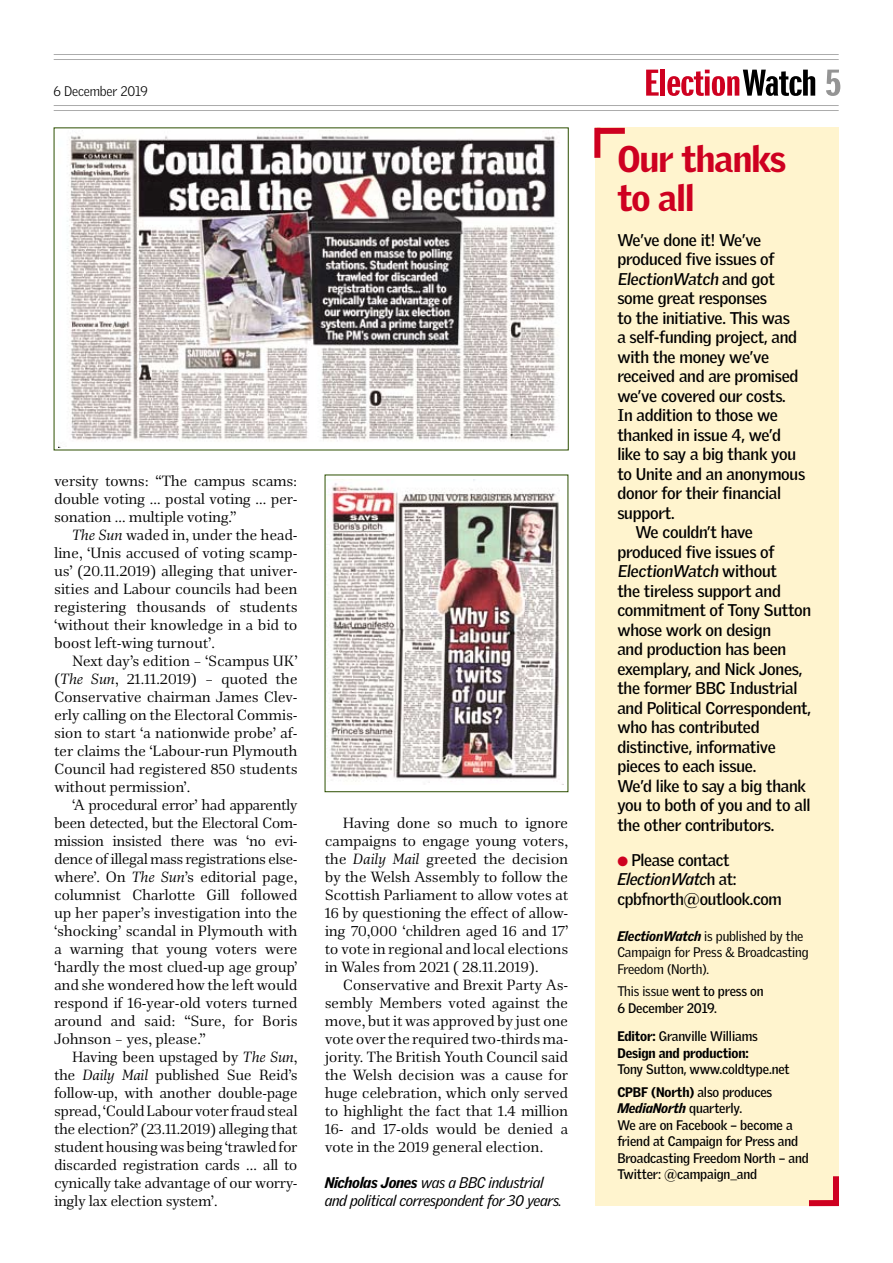
<style>
.page{position:relative;width:893px;height:1263px;background:#fff}
.page>*{position:absolute;margin:0;border:0;box-sizing:border-box;transform-origin:0 0}
._14ptIntro{font:39px "Franklin Gothic Demi X Cmpr";letter-spacing:-.01em;color:#ce0020;scale:1.36 1}
._1_Text{font:900 36px/39px "Griffith Gothic";letter-spacing:-.02em;color:#ce0020}
._1_Text-2{font:700 16.5px/19.5px "Griffith Gothic";letter-spacing:-.015em;color:#000}
._1_Text-3{font:15px/18px "Richler Pro PE";letter-spacing:-.02em;color:#000;text-align:justify}
._1_Text-4{font:italic 15px/18px "Griffith Gothic";letter-spacing:-.02em;color:#000}
._4_Caption{font:700 13.5px/16.5px "Griffith Gothic";letter-spacing:-.01em;color:#000}
._4_Caption-2{font:13.5px/16.5px "Griffith Gothic";letter-spacing:-.01em;color:#000}
._4_Caption-3{font:300 13.5px "Griffith Gothic";letter-spacing:-.01em;color:#000}
.s1{font-style:italic}
.s2{font-weight:900}
.s3{color:#000}
.s4{color:#949494}
.s5{color:#ce0020}
.s6{font-weight:900;font-style:italic}
.s7{font-weight:400}
</style>
<div class="page">
<hr style="left:54px;top:54px;width:785px;height:1px;background:#acacac">
<hr style="left:54px;top:59px;width:785px;height:1px;background:#acacac">
<hr style="left:54px;top:105px;width:785px;height:1px;background:#acacac">
<hr style="left:54px;top:110px;width:785px;height:1px;background:#acacac">
<img style="left:58px;top:131px;width:498px;height:317px">
<img style="left:329px;top:479px;width:231px;height:304px">
<div style="left:595px;top:128px;width:244px;height:1078px;background:#fff4ce"></div>
<div style="left:809px;top:1200px;width:30px;height:6px;background:#ce0020"></div>
<div style="left:833px;top:1176px;width:6px;height:30px;background:#ce0020"></div>
<div style="left:597px;top:128px;width:28px;height:6px;background:#ce0020"></div>
<div style="left:594px;top:128px;width:6px;height:30px;background:#ce0020"></div>
<p class="_4_Caption-3" style="left:54px;top:83px;width:96px">6 December 2019</p>
<p class="_1_Text-3" style="left:54px;top:472px;width:245px">versity towns: “The campus scams: double voting ... postal voting ... per&shy;sonation ... multiple voting.”</p>
<p class="_1_Text-3" style="left:54px;top:526px;width:245px;text-indent:18px"><span class="s1">The Sun</span> waded in, under the head&shy;line, ‘Unis accused of voting scamp&shy;us’ (20.11.2019) alleging that univer&shy;sities and Labour councils had been registering thousands of students ‘without their knowledge in a bid to boost left-wing turnout’.</p>
<p class="_1_Text-3" style="left:54px;top:652px;width:245px;text-indent:18px">Next day’s edition – ‘Scampus UK’ (<span class="s1">The Sun</span>, 21.11.2019) – quoted the Conservative chairman James Clev&shy;erly calling on the Electoral Commis&shy;sion to start ‘a nationwide probe’ af&shy;ter claims the ‘Labour-run Plymouth Council had registered 850 students without permission’.</p>
<p class="_1_Text-3" style="left:54px;top:796px;width:245px;text-indent:18px">‘A procedural error’ had apparently been detected, but the Electoral Com&shy;mission insisted there was ‘no evi&shy;dence of illegal mass registrations else&shy;where’. On <span class="s1">The Sun</span>’s editorial page, columnist Charlotte Gill followed up her paper’s investigation into the ‘shocking’ scandal in Plymouth with a warning that young voters were ‘hardly the most clued-up age group’ and she wondered how the left would respond if 16-year-old voters turned around and said: “Sure, for Boris Johnson – yes, please.”</p>
<p class="_1_Text-3" style="left:54px;top:1048px;width:245px;text-indent:18px">Having been upstaged by <span class="s1">The Sun</span>, the <span class="s1">Daily Mail</span> published Sue Reid’s follow-up, with another double-page spread, ‘Could Labour voter fraud steal the election?’ (23.11.2019) alleging that student housing was being ‘trawled for discarded registration cards ... all to cynically take advantage of our worry&shy;ingly lax election system’.</p>
<p class="_1_Text-3" style="left:325px;top:814px;width:245px;text-indent:18px">Having done so much to ignore campaigns to engage young voters, the <span class="s1">Daily Mail</span> greeted the decision by the Welsh Assembly to follow the Scottish Parliament to allow votes at 16 by questioning the effect of allow&shy;ing 70,000 ‘children aged 16 and 17’ to vote in regional and local elections in Wales from 2021 ( 28.11.2019).</p>
<p class="_1_Text-3" style="left:325px;top:976px;width:245px;text-indent:18px">Conservative and Brexit Party As&shy;sembly Members voted against the move, but it was approved by just one vote over the required two-thirds ma&shy;jority. The British Youth Council said the Welsh decision was a cause for huge celebration, which only served to highlight the fact that 1.4 million 16- and 17-olds would be denied a vote in the 2019 general election.</p>
<p class="_1_Text-4" style="left:325px;top:1173px;width:239px"><span class="s2">Nicholas Jones</span> was a BBC industrial and political correspondent for 30 years.</p>
<p class="_14ptIntro" style="left:644px;top:62px;width:147px">Election<span class="s3">Watch</span> <span class="s4">5</span></p>
<p class="_1_Text" style="left:617px;top:139px;width:170px">Our thanks to all</p>
<p class="_1_Text-2" style="left:617px;top:230px;width:189px">We’ve done it! We’ve produced five issues of<br>ElectionWatch and got some great responses<br>to the initiative. This was<br>a self-funding project, and with the money we’ve received and are promised we’ve covered our costs.<br>In addition to those we thanked in issue 4, we’d like to say a big thank you to Unite and an anonymous donor for their financial support.</p>
<p class="_1_Text-2" style="left:617px;top:522px;width:195px;text-indent:18px">We couldn’t have produced five issues of<br>ElectionWatch without<br>the tireless support and commitment of Tony Sutton whose work on design<br>and production has been exemplary, and Nick Jones, the former BBC Industrial and Political Correspondent, who has contributed distinctive, informative pieces to each issue.<br>We’d like to say a big thank you to both of you and to all the other contributors.</p>
<p class="_1_Text-2" style="left:617px;top:849px;width:166px"><span class="s5">●</span> Please contact<br><span class="s1">ElectionWatc</span>h at: cpbfnorth@outlook.com</p>
<p class="_4_Caption-2" style="left:617px;top:927px;width:193px"><span class="s6">ElectionWatch</span> is published by the<br>Campaign for Press &amp; Broadcasting<br>Freedom (North).</p>
<p class="_4_Caption" style="left:617px;top:982px;width:148px"><span class="s7">This issue</span> went to press on<br>6 December 2019.</p>
<p class="_4_Caption" style="left:617px;top:1027px;width:142px"><span class="s2">Editor:</span> Granville Williams</p>
<p class="_4_Caption" style="left:617px;top:1044px;width:174px"><span class="s2">Design and production:<br></span>Tony Sutton, www.coldtype.net</p>
<p class="_4_Caption" style="left:617px;top:1083px;width:193px"><span class="s2">CPBF (North)</span> also produces<br><span class="s6">MediaNorth</span> quarterly.<br>We are on Facebook – become a friend at Campaign for Press and<br>Broadcasting Freedom North – and<br>Twitter: @campaign_and</p>
</div>
